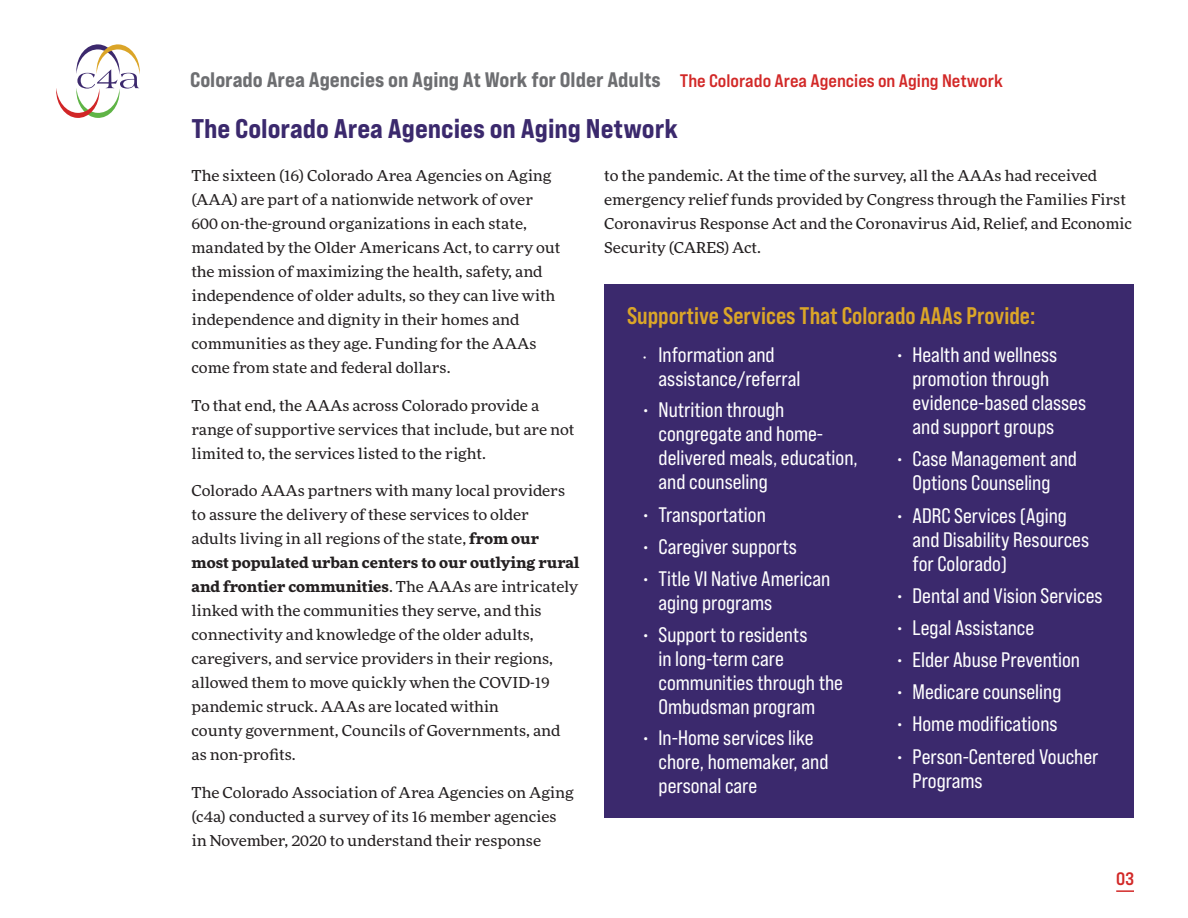
<style>
.page{position:relative;width:1188px;height:918px;background:#fff}
.page>*{position:absolute;margin:0;border:0;box-sizing:border-box;transform-origin:0 0}
.t1{font:27px "Bebas Neue Pro Exp Eb";color:#3b296d}
.t2{font:24px "Bebas Neue Pro Sm E Bd";color:#dba628}
.t3{font:21px/24px "Bebas Neue Pro Sm E Rg";color:#fff}
.t4{font:21px "Bebas Neue Pro Exp Eb";color:#6d6e71}
.t5{font:18px "Bebas Neue Pro Exp Bd";color:#d22827}
.t6{font:expanded 15px/24px "More Pro";color:#231f20}
.s1{font-family:"Bebas Neue Pro Exp Bd";font-size:18.15px;color:#d22827}
.s2{font-weight:700}
.s3{font-size:15px}
</style>
<div class="page">
<svg style="left:1116px;top:890px;width:18px;height:2px"></svg>
<svg style="left:56px;top:44px;width:84px;height:74px"></svg>
<div style="left:604px;top:284px;width:530px;height:534px;background:#3b296d"></div>
<h3 class="t4" style="left:190px;top:67px;width:814px">Colorado Area Agencies on Aging At Work for Older Adults <span class="s1">The Colorado Area Agencies on Aging Network</span></h3>
<h1 class="t1" style="left:191px;top:112px;width:488px">The Colorado Area Agencies on Aging Network</h1>
<p class="t6" style="left:192px;top:163px;width:371px">The sixteen (16) Colorado Area Agencies on Aging (AAA) are part of a nationwide network of over 600 on-the-ground organizations in each state, mandated by the Older Americans Act, to carry out the mission of maximizing the health, safety, and independence of older adults, so they can live with independence and dignity in their homes and communities as they age. Funding for the AAAs come from state and federal dollars.</p>
<p class="t6" style="left:192px;top:393px;width:385px">To that end, the AAAs across Colorado provide a range of supportive services that include, but are not limited to, the services listed to the right.</p>
<p class="t6" style="left:192px;top:478px;width:389px">Colorado AAAs partners with many local providers to assure the delivery of these services to older<br>adults living in all regions of the state, <span class="s2">from our most populated urban centers to our outlying rural and frontier communities</span>. The AAAs are intricately linked with the communities they serve, and this connectivity and knowledge of the older adults, caregivers, and service providers in their regions, allowed them to move quickly when the COVID-19 pandemic struck. AAAs are located within<br>county government, Councils of Governments, and as non-profits.</p>
<p class="t6" style="left:192px;top:780px;width:384px">The Colorado Association of Area Agencies on Aging (c4a) conducted a survey of its 16 member agencies in November, 2020 to understand their response</p>
<p class="t6" style="left:604px;top:163px;width:529px">to the pandemic. At the time of the survey, all the AAAs had received emergency relief funds provided by Congress through the Families First Coronavirus Response Act and the Coronavirus Aid, Relief, and Economic Security (CARES) Act.</p>
<h2 class="t2" style="left:627px;top:302px;width:410px">Supportive Services That Colorado AAAs Provide:</h2>
<h3 class="t3" style="left:659px;top:343px;width:143px;text-indent:-17px"><span class="s3">•</span> Information and assistance/referral</h3>
<h3 class="t3" style="left:659px;top:398px;width:201px;text-indent:-17px">• Nutrition through congregate and home&shy;delivered meals, education, and counseling</h3>
<h3 class="t3" style="left:642px;top:502px;width:125px">• Transportation</h3>
<h3 class="t3" style="left:642px;top:534px;width:156px">• Caregiver supports</h3>
<h3 class="t3" style="left:659px;top:566px;width:173px;text-indent:-17px">• Title VI Native American aging programs</h3>
<h3 class="t3" style="left:659px;top:622px;width:186px;text-indent:-17px">• Support to residents<br>in long-term care communities through the<br>Ombudsman program</h3>
<h3 class="t3" style="left:659px;top:725px;width:171px;text-indent:-17px">• In-Home services like chore, homemaker, and personal care</h3>
<h3 class="t3" style="left:913px;top:343px;width:175px;text-indent:-17px">• Health and wellness promotion through evidence-based classes and support groups</h3>
<h3 class="t3" style="left:896px;top:447px;width:182px;text-align:center">• Case Management and<br>Options Counseling</h3>
<h3 class="t3" style="left:913px;top:503px;width:178px;text-indent:-17px">• ADRC Services (Aging and Disability Resources for Colorado)</h3>
<h3 class="t3" style="left:896px;top:583px;width:208px">• Dental and Vision Services</h3>
<h3 class="t3" style="left:896px;top:615px;width:140px">• Legal Assistance</h3>
<h3 class="t3" style="left:896px;top:647px;width:186px">• Elder Abuse Prevention</h3>
<h3 class="t3" style="left:896px;top:680px;width:167px">• Medicare counseling</h3>
<h3 class="t3" style="left:896px;top:712px;width:163px">• Home modifications</h3>
<h3 class="t3" style="left:913px;top:744px;width:188px;text-indent:-17px">• Person-Centered Voucher<br>Programs</h3>
<p class="t5" style="left:1116px;top:868px;width:19px">03</p>
</div>
